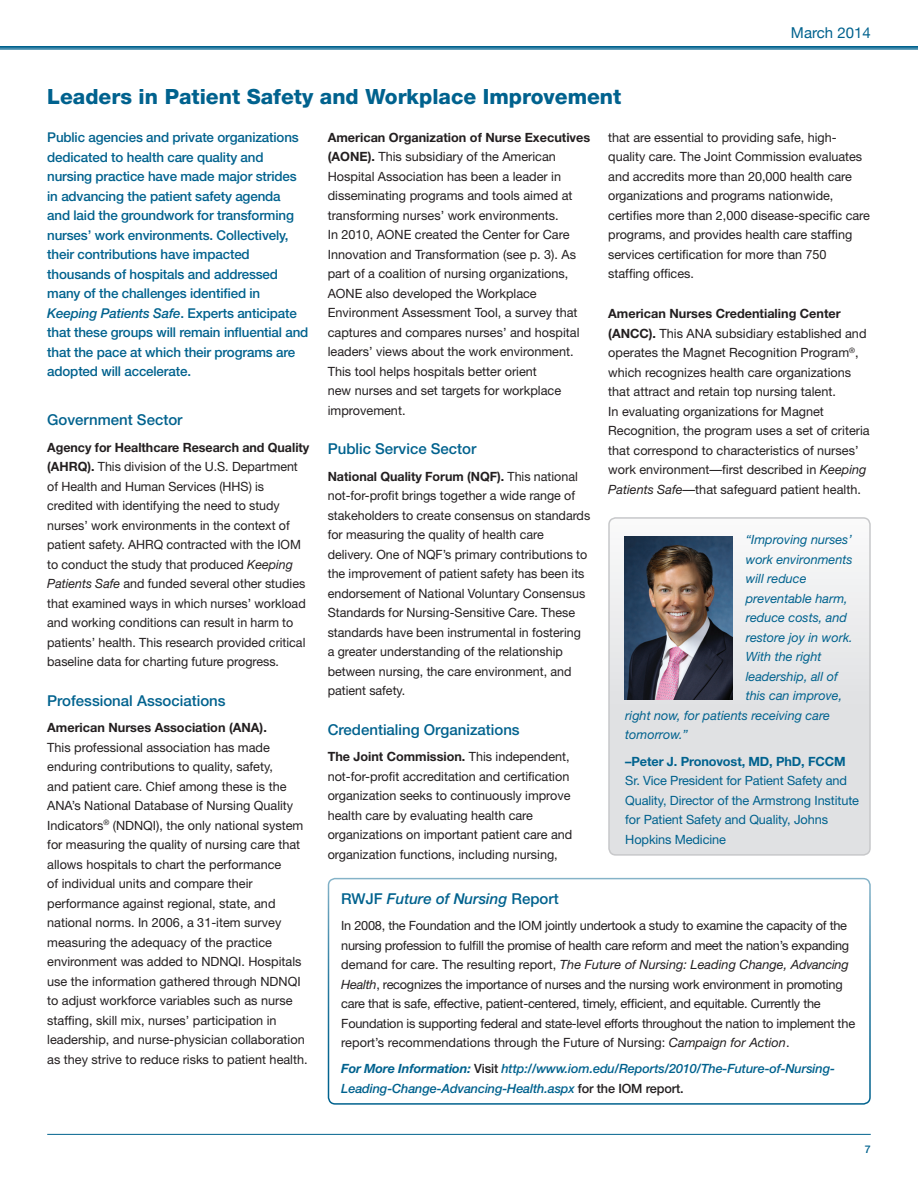
<style>
.page{position:relative;width:918px;height:1188px;background:#fff}
.page>*{position:absolute;margin:0;border:0;box-sizing:border-box;transform-origin:0 0}
._1st_Paragraph_Intro{font:800 21px "Helvetica Neue";color:#00628e}
.Subhead{font:500 15px "Helvetica Neue";color:#00628e}
.Subhead-2{font:italic 500 15px "Helvetica Neue";color:#00628e}
.t1{font:15px "Helvetica Neue";color:#00628e}
._1st_Paragraph_Intro-2{font:500 13.5px/19.5px "Helvetica Neue";letter-spacing:-.01em;color:#00628e}
.Body{font:12.75px/19.5px "Helvetica Neue";color:#231f20}
.Body-2{font:12.75px/19.5px "Helvetica Neue";letter-spacing:-.02em;color:#231f20}
.Body-3{font:italic 12.75px "Helvetica Neue";color:#00628e}
.Body-4{font:12.75px/19.5px "Helvetica Neue";letter-spacing:-.01em;color:#00628e}
.Body-5{font:italic 500 12.75px/19.5px "Helvetica Neue";letter-spacing:-.01em;color:#00628e}
.t2{font:500 10.65px "Helvetica Neue";color:#00628e}
.s1{font-style:italic}
.s2{font-weight:700}
.s3{font-style:normal}
.s4{font-style:normal;color:#231f20}
</style>
<div class="page">
<svg style="left:0;top:46px;width:918px;height:4px;background:#3280a4"></svg>
<hr style="left:47px;top:1134px;width:824px;height:1px;background:#00628e">
<svg style="left:611px;top:520px;width:257px;height:333px"></svg>
<div style="left:608px;top:517px;width:263px;height:339px;border:2px solid #c7c8ca;border-radius:7px"></div>
<img style="left:625px;top:536px;width:107px;height:164px">
<div style="left:328px;top:878px;width:543px;height:227px;border:2px solid #00628e;border-radius:7px"></div>
<p class="t1" style="left:791px;top:20px;width:81px">March 2014</p>
<p class="_1st_Paragraph_Intro" style="left:47px;top:84px;width:576px">Leaders in Patient Safety and Workplace Improvement</p>
<p class="_1st_Paragraph_Intro-2" style="left:47px;top:128px;width:263px">Public agencies and private organizations dedicated to health care quality and nursing practice have made major strides in advancing the patient safety agenda<br>and laid the groundwork for transforming nurses’ work environments. Collectively, their contributions have impacted thousands of hospitals and addressed many of the challenges identified in <span class="s1">Keeping Patients Safe</span>. Experts anticipate that these groups will remain influential and that the pace at which their programs are adopted will accelerate.</p>
<p class="Subhead" style="left:47px;top:411px;width:137px">Government Sector</p>
<p class="Body" style="left:47px;top:437px;width:264px"><span class="s2">Agency for Healthcare Research and Quality (AHRQ).</span> This division of the U.S. Department of Health and Human Services (HHS) is credited with identifying the need to study nurses’ work environments in the context of patient safety. AHRQ contracted with the IOM to conduct the study that produced <span class="s1">Keeping Patients Safe</span> and funded several other studies that examined ways in which nurses’ workload and working conditions can result in harm to patients’ health. This research provided critical baseline data for charting future progress.</p>
<p class="Subhead" style="left:47px;top:692px;width:180px">Professional Associations</p>
<p class="Body" style="left:47px;top:718px;width:262px"><span class="s2">American Nurses Association (ANA).<br></span>This professional association has made enduring contributions to quality, safety,<br>and patient care. Chief among these is the ANA’s National Database of Nursing Quality Indicators<sup>®</sup> (NDNQI), the only national system for measuring the quality of nursing care that allows hospitals to chart the performance<br>of individual units and compare their performance against regional, state, and national norms. In 2006, a 31-item survey measuring the adequacy of the practice environment was added to NDNQI. Hospitals use the information gathered through NDNQI to adjust workforce variables such as nurse staffing, skill mix, nurses’ participation in leadership, and nurse-physician collaboration as they strive to reduce risks to patient health.</p>
<p class="Body" style="left:328px;top:127px;width:264px"><span class="s2">American Organization of Nurse Executives (AONE).</span> This subsidiary of the American Hospital Association has been a leader in disseminating programs and tools aimed at transforming nurses’ work environments.<br>In 2010, AONE created the Center for Care Innovation and Transformation (see p. 3). As part of a coalition of nursing organizations, AONE also developed the Workplace Environment Assessment Tool, a survey that captures and compares nurses’ and hospital leaders’ views about the work environment.<br>This tool helps hospitals better orient<br>new nurses and set targets for workplace improvement.</p>
<p class="Subhead" style="left:328px;top:440px;width:150px">Public Service Sector</p>
<p class="Body" style="left:328px;top:466px;width:264px"><span class="s2">National Quality Forum (NQF).</span> This national not-for-profit brings together a wide range of stakeholders to create consensus on standards for measuring the quality of health care delivery. One of NQF’s primary contributions to the improvement of patient safety has been its endorsement of National Voluntary Consensus Standards for Nursing-Sensitive Care. These standards have been instrumental in fostering a greater understanding of the relationship between nursing, the care environment, and patient safety.</p>
<p class="Subhead" style="left:328px;top:721px;width:194px">Credentialing Organizations</p>
<p class="Body" style="left:328px;top:747px;width:246px"><span class="s2">The Joint Commission.</span> This independent, not-for-profit accreditation and certification organization seeks to continuously improve health care by evaluating health care organizations on important patient care and organization functions, including nursing,</p>
<p class="Body" style="left:608px;top:127px;width:263px">that are essential to providing safe, high&shy;quality care. The Joint Commission evaluates and accredits more than 20,000 health care organizations and programs nationwide, certifies more than 2,000 disease-specific care programs, and provides health care staffing services certification for more than 750 staffing offices.</p>
<p class="Body" style="left:608px;top:304px;width:263px"><span class="s2">American Nurses Credentialing Center (ANCC).</span> This ANA subsidiary established and operates the Magnet Recognition Program<sup>®</sup>, which recognizes health care organizations that attract and retain top nursing talent.<br>In evaluating organizations for Magnet Recognition, the program uses a set of criteria that correspond to characteristics of nurses’ work environment—first described in <span class="s1">Keeping Patients Safe</span>—that safeguard patient health.</p>
<p class="Body-3" style="left:746px;top:532px;width:108px">“Improving nurses’</p>
<p class="Body-3" style="left:746px;top:552px;width:108px">work environments</p>
<p class="Body-3" style="left:746px;top:571px;width:62px">will reduce</p>
<p class="Body-3" style="left:746px;top:591px;width:104px">preventable harm,</p>
<p class="Body-3" style="left:746px;top:610px;width:103px">reduce costs, and</p>
<p class="Body-3" style="left:746px;top:630px;width:108px">restore joy in work.</p>
<p class="Body-3" style="left:746px;top:649px;width:77px">With the right</p>
<p class="Body-3" style="left:746px;top:669px;width:94px">leadership, all of</p>
<p class="Body-3" style="left:746px;top:688px;width:98px">this can improve,</p>
<p class="Body-3" style="left:625px;top:708px;width:206px">right now, for patients receiving care</p>
<p class="Body-3" style="left:625px;top:727px;width:64px">tomorrow.”</p>
<p class="Body-4" style="left:625px;top:751px;width:235px"><span class="s2">–Peter J. Pronovost, MD, PhD, FCCM </span>Sr. Vice President for Patient Safety and Quality, Director of the Armstrong Institute for Patient Safety and Quality, Johns Hopkins Medicine</p>
<p class="Subhead-2" style="left:341px;top:890px;width:219px"><span class="s3">RWJF</span> Future of Nursing <span class="s3">Report</span></p>
<p class="Body-2" style="left:341px;top:916px;width:516px">In 2008, the Foundation and the IOM jointly undertook a study to examine the capacity of the nursing profession to fulfill the promise of health care reform and meet the nation’s expanding demand for care. The resulting report, <span class="s1">The Future of Nursing: Leading Change, Advancing Health</span>, recognizes the importance of nurses and the nursing work environment in promoting care that is safe, effective, patient-centered, timely, efficient, and equitable. Currently the Foundation is supporting federal and state-level efforts throughout the nation to implement the report’s recommendations through the Future of Nursing: <span class="s1">Campaign for Action</span>.</p>
<p class="Body-5" style="left:341px;top:1059px;width:495px"><span class="s2">For More Information:</span> <span class="s4">Visit</span> http://www.iom.edu/Reports/2010/The-Future-of-Nursing-<br>Leading-Change-Advancing-Health.aspx <span class="s4">for the IOM report.</span></p>
<p class="t2" style="left:865px;top:1143px;width:7px">7</p>
</div>
